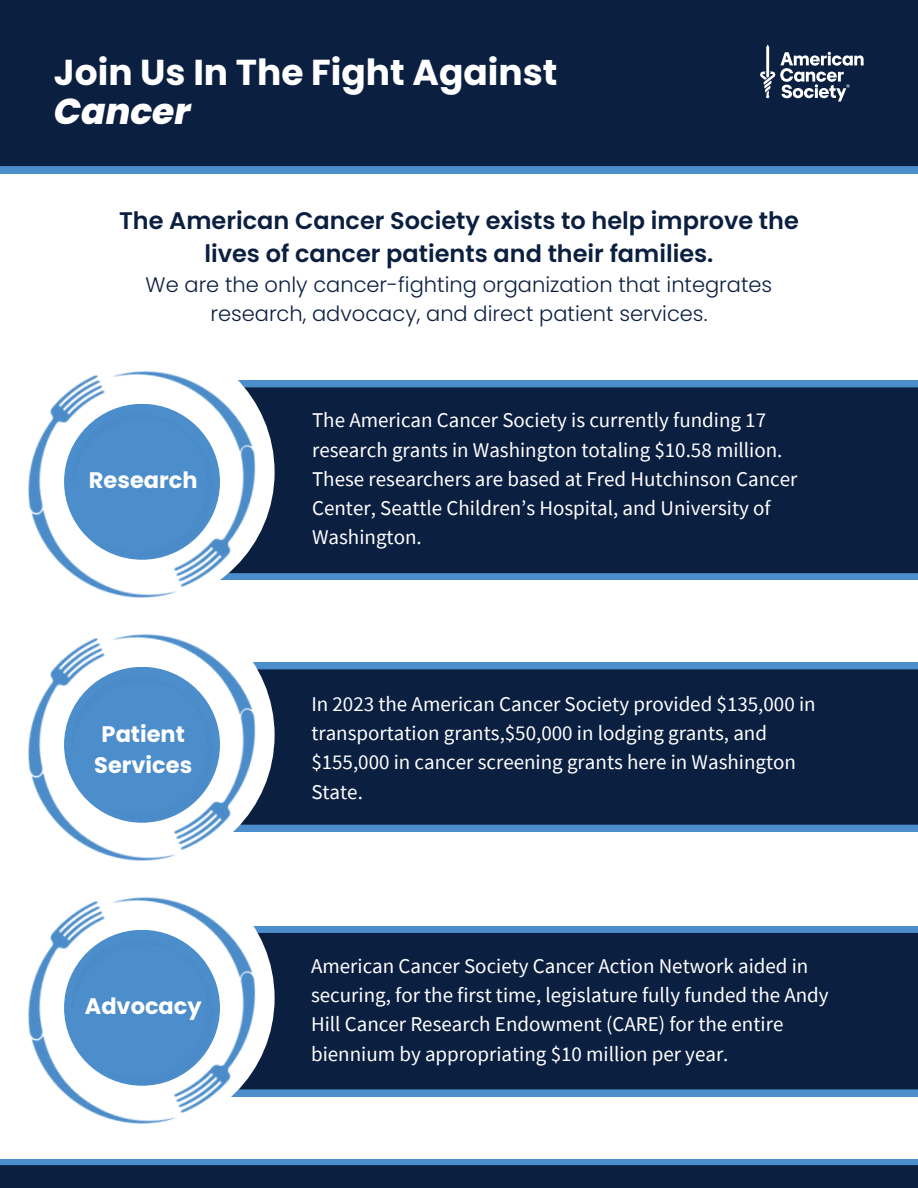
<style>
.page{position:relative;width:918px;height:1188px;background:#fff}
.page>*{position:absolute;margin:0;border:0;box-sizing:border-box;transform-origin:0 0}
.t1{font:700 36px/39.3px "Poppins";color:#fff}
.t2{font:600 24px/32.7px "Poppins";color:#0b1f41;text-align:center}
.t3{font:700 22.5px/30.3px "Poppins";color:#fff;text-align:center}
.t4{font:21px/29.2px "Source Sans Pro";color:#fff}
.t5{font:300 21px/29.2px "Poppins";color:#0b1f41;text-align:center}
.s1{font-weight:800;font-style:italic}
</style>
<div class="page">
<div style="left:0;top:0;width:918px;height:174px;background:#0b1f41"></div>
<svg style="left:0;top:1160px;width:918px;height:28px;background:#16335a"></svg>
<svg style="left:285px;top:926px;width:633px;height:170px;background:#10274b"></svg>
<svg style="left:285px;top:663px;width:633px;height:168px;background:#0f274b"></svg>
<svg style="left:285px;top:381px;width:633px;height:199px;background:#0f264a"></svg>
<img style="left:28px;top:370px;width:257px;height:228px">
<img style="left:28px;top:896px;width:257px;height:228px">
<img style="left:28px;top:633px;width:257px;height:228px">
<svg style="left:760px;top:44px;width:104px;height:58px"></svg>
<p class="t1" style="left:54px;top:53px;width:505px">Join Us In The Fight Against<br><span class="s1">Cancer</span></p>
<h3 class="t2" style="left:119px;top:204px;width:681px">The American Cancer Society exists to help improve the lives of cancer patients and their families.</h3>
<h3 class="t5" style="left:146px;top:270px;width:628px">We are the only cancer-fighting organization that integrates research, advocacy, and direct patient services.</h3>
<p class="t3" style="left:89px;top:465px;width:110px">Research</p>
<h2 class="t3" style="left:94px;top:719px;width:100px">Patient<br>Services</h2>
<p class="t3" style="left:85px;top:991px;width:118px">Advocacy</p>
<h2 class="t4" style="left:312px;top:405px;width:487px">The American Cancer Society is currently funding 17 research grants in Washington totaling $10.58 million.<br>These researchers are based at Fred Hutchinson Cancer Center, Seattle Children’s Hospital, and University of Washington.</h2>
<p class="t4" style="left:311px;top:689px;width:506px">In 2023 the American Cancer Society provided $135,000 in transportation grants,$50,000 in lodging grants, and $155,000 in cancer screening grants here in Washington State.</p>
<h1 class="t4" style="left:311px;top:951px;width:519px">American Cancer Society Cancer Action Network aided in securing, for the first time, legislature fully funded the Andy Hill Cancer Research Endowment (CARE) for the entire biennium by appropriating $10 million per year.</h1>
</div>
